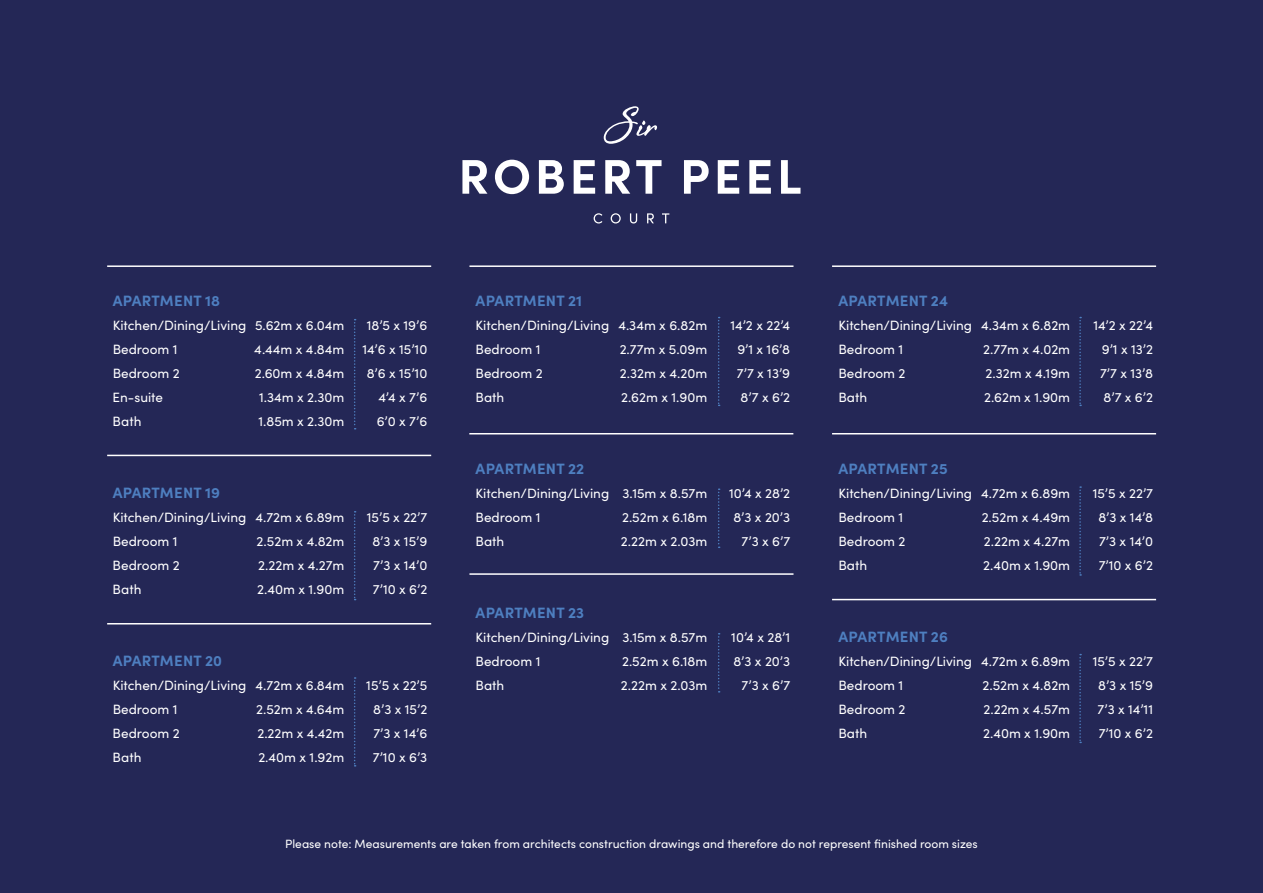
<style>
.page{position:relative;width:1263px;height:893px;background:#242756}
.page>*{position:absolute;margin:0;border:0;box-sizing:border-box;transform-origin:0 0}
.t1{font:700 15px "Sofia Pro";letter-spacing:.02em;color:#4e7fc0}
.t2{font:13.5px "Sofia Pro";color:#fff}
.t3{font:12px "Sofia Pro";color:#fff}
</style>
<div class="page">
<svg style="left:462px;top:160px;width:25px;height:34px"></svg>
<svg style="left:495px;top:160px;width:34px;height:34px"></svg>
<svg style="left:539px;top:160px;width:25px;height:34px"></svg>
<svg style="left:574px;top:160px;width:21px;height:34px"></svg>
<svg style="left:605px;top:160px;width:25px;height:34px"></svg>
<svg style="left:636px;top:160px;width:25px;height:34px"></svg>
<svg style="left:684px;top:160px;width:25px;height:34px"></svg>
<svg style="left:718px;top:160px;width:21px;height:34px"></svg>
<svg style="left:749px;top:160px;width:22px;height:34px"></svg>
<svg style="left:781px;top:160px;width:19px;height:34px"></svg>
<svg style="left:604px;top:106px;width:53px;height:38px"></svg>
<svg style="left:594px;top:213px;width:8px;height:10px"></svg>
<svg style="left:611px;top:213px;width:10px;height:10px"></svg>
<svg style="left:630px;top:213px;width:7px;height:10px"></svg>
<svg style="left:647px;top:213px;width:7px;height:10px"></svg>
<svg style="left:662px;top:213px;width:7px;height:10px"></svg>
<hr style="left:107px;top:455px;width:324px;height:1px;background:#fff">
<hr style="left:107px;top:623px;width:324px;height:1px;background:#fff">
<hr style="left:107px;top:265px;width:324px;height:2px;background:#fff">
<hr style="left:469px;top:265px;width:324px;height:2px;background:#fff">
<hr style="left:832px;top:265px;width:324px;height:2px;background:#fff">
<svg style="left:354px;top:319px;width:2px;height:110px"></svg>
<svg style="left:354px;top:511px;width:2px;height:89px"></svg>
<svg style="left:354px;top:677px;width:2px;height:89px"></svg>
<svg style="left:718px;top:633px;width:2px;height:59px"></svg>
<svg style="left:718px;top:488px;width:2px;height:60px"></svg>
<svg style="left:718px;top:317px;width:2px;height:89px"></svg>
<svg style="left:1079px;top:317px;width:2px;height:89px"></svg>
<svg style="left:1079px;top:486px;width:2px;height:90px"></svg>
<svg style="left:1079px;top:654px;width:2px;height:89px"></svg>
<hr style="left:469px;top:433px;width:324px;height:1px;background:#fff">
<hr style="left:832px;top:433px;width:324px;height:1px;background:#fff">
<hr style="left:469px;top:573px;width:324px;height:2px;background:#fff">
<hr style="left:832px;top:599px;width:324px;height:1px;background:#fff">
<p class="t1" style="left:113px;top:289px;width:109px">APARTMENT 18</p>
<p class="t2" style="left:113px;top:316px;width:233px">Kitchen/Dining/Living 5.62m x 6.04m</p>
<p class="t2" style="left:367px;top:316px;width:62px">18’5 x 19’6</p>
<p class="t2" style="left:113px;top:340px;width:66px">Bedroom 1</p>
<p class="t2" style="left:254px;top:340px;width:92px">4.44m x 4.84m</p>
<p class="t2" style="left:362px;top:340px;width:66px">14’6 x 15’10</p>
<p class="t2" style="left:113px;top:364px;width:69px">Bedroom 2</p>
<p class="t2" style="left:255px;top:364px;width:91px">2.60m x 4.84m</p>
<p class="t2" style="left:367px;top:364px;width:62px">8’6 x 15’10</p>
<p class="t2" style="left:113px;top:388px;width:52px">En-suite</p>
<p class="t2" style="left:259px;top:388px;width:87px">1.34m x 2.30m</p>
<p class="t2" style="left:378px;top:388px;width:50px">4’4 x 7’6</p>
<p class="t2" style="left:113px;top:412px;width:30px">Bath</p>
<p class="t2" style="left:258px;top:412px;width:87px">1.85m x 2.30m</p>
<p class="t2" style="left:377px;top:412px;width:52px">6’0 x 7’6</p>
<p class="t1" style="left:113px;top:481px;width:109px">APARTMENT 19</p>
<p class="t2" style="left:113px;top:508px;width:233px">Kitchen/Dining/Living 4.72m x 6.89m</p>
<p class="t2" style="left:367px;top:508px;width:62px">15’5 x 22’7</p>
<p class="t2" style="left:113px;top:532px;width:66px">Bedroom 1</p>
<p class="t2" style="left:257px;top:532px;width:89px">2.52m x 4.82m</p>
<p class="t2" style="left:372px;top:532px;width:56px">8’3 x 15’9</p>
<p class="t2" style="left:113px;top:556px;width:69px">Bedroom 2</p>
<p class="t2" style="left:258px;top:556px;width:88px">2.22m x 4.27m</p>
<p class="t2" style="left:373px;top:556px;width:56px">7’3 x 14’0</p>
<p class="t2" style="left:113px;top:580px;width:30px">Bath</p>
<p class="t2" style="left:257px;top:580px;width:89px">2.40m x 1.90m</p>
<p class="t2" style="left:373px;top:580px;width:56px">7’10 x 6’2</p>
<p class="t1" style="left:113px;top:649px;width:111px">APARTMENT 20</p>
<p class="t2" style="left:113px;top:676px;width:233px">Kitchen/Dining/Living 4.72m x 6.84m</p>
<p class="t2" style="left:366px;top:676px;width:63px">15’5 x 22’5</p>
<p class="t2" style="left:113px;top:700px;width:66px">Bedroom 1</p>
<p class="t2" style="left:256px;top:700px;width:90px">2.52m x 4.64m</p>
<p class="t2" style="left:373px;top:700px;width:56px">8’3 x 15’2</p>
<p class="t2" style="left:113px;top:724px;width:69px">Bedroom 2</p>
<p class="t2" style="left:257px;top:724px;width:89px">2.22m x 4.42m</p>
<p class="t2" style="left:373px;top:724px;width:55px">7’3 x 14’6</p>
<p class="t2" style="left:113px;top:748px;width:30px">Bath</p>
<p class="t2" style="left:258px;top:748px;width:88px">2.40m x 1.92m</p>
<p class="t2" style="left:373px;top:748px;width:56px">7’10 x 6’3</p>
<p class="t1" style="left:476px;top:289px;width:108px">APARTMENT 21</p>
<p class="t2" style="left:476px;top:316px;width:233px">Kitchen/Dining/Living 4.34m x 6.82m</p>
<p class="t2" style="left:730px;top:316px;width:61px">14’2 x 22’4</p>
<p class="t2" style="left:475px;top:340px;width:66px">Bedroom 1</p>
<p class="t2" style="left:620px;top:340px;width:89px">2.77m x 5.09m</p>
<p class="t2" style="left:737px;top:340px;width:54px">9’1 x 16’8</p>
<p class="t2" style="left:475px;top:364px;width:69px">Bedroom 2</p>
<p class="t2" style="left:620px;top:364px;width:89px">2.32m x 4.20m</p>
<p class="t2" style="left:737px;top:364px;width:55px">7’7 x 13’9</p>
<p class="t2" style="left:475px;top:388px;width:30px">Bath</p>
<p class="t2" style="left:621px;top:388px;width:88px">2.62m x 1.90m</p>
<p class="t2" style="left:741px;top:388px;width:51px">8’7 x 6’2</p>
<p class="t1" style="left:476px;top:457px;width:110px">APARTMENT 22</p>
<p class="t2" style="left:476px;top:484px;width:233px">Kitchen/Dining/Living 3.15m x 8.57m</p>
<p class="t2" style="left:729px;top:484px;width:63px">10’4 x 28’2</p>
<p class="t2" style="left:475px;top:508px;width:66px">Bedroom 1</p>
<p class="t2" style="left:622px;top:508px;width:87px">2.52m x 6.18m</p>
<p class="t2" style="left:733px;top:508px;width:58px">8’3 x 20’3</p>
<p class="t2" style="left:475px;top:532px;width:30px">Bath</p>
<p class="t2" style="left:621px;top:532px;width:88px">2.22m x 2.03m</p>
<p class="t2" style="left:742px;top:532px;width:50px">7’3 x 6’7</p>
<p class="t1" style="left:476px;top:601px;width:110px">APARTMENT 23</p>
<p class="t2" style="left:476px;top:628px;width:233px">Kitchen/Dining/Living 3.15m x 8.57m</p>
<p class="t2" style="left:731px;top:628px;width:60px">10’4 x 28’1</p>
<p class="t2" style="left:475px;top:652px;width:66px">Bedroom 1</p>
<p class="t2" style="left:622px;top:652px;width:87px">2.52m x 6.18m</p>
<p class="t2" style="left:733px;top:652px;width:58px">8’3 x 20’3</p>
<p class="t2" style="left:475px;top:676px;width:30px">Bath</p>
<p class="t2" style="left:621px;top:676px;width:88px">2.22m x 2.03m</p>
<p class="t2" style="left:742px;top:676px;width:50px">7’3 x 6’7</p>
<p class="t1" style="left:838px;top:289px;width:111px">APARTMENT 24</p>
<p class="t2" style="left:838px;top:316px;width:233px">Kitchen/Dining/Living 4.34m x 6.82m</p>
<p class="t2" style="left:1093px;top:316px;width:61px">14’2 x 22’4</p>
<p class="t2" style="left:838px;top:340px;width:66px">Bedroom 1</p>
<p class="t2" style="left:983px;top:340px;width:88px">2.77m x 4.02m</p>
<p class="t2" style="left:1102px;top:340px;width:53px">9’1 x 13’2</p>
<p class="t2" style="left:838px;top:364px;width:69px">Bedroom 2</p>
<p class="t2" style="left:985px;top:364px;width:86px">2.32m x 4.19m</p>
<p class="t2" style="left:1100px;top:364px;width:55px">7’7 x 13’8</p>
<p class="t2" style="left:838px;top:388px;width:30px">Bath</p>
<p class="t2" style="left:984px;top:388px;width:88px">2.62m x 1.90m</p>
<p class="t2" style="left:1103px;top:388px;width:51px">8’7 x 6’2</p>
<p class="t1" style="left:838px;top:457px;width:111px">APARTMENT 25</p>
<p class="t2" style="left:838px;top:484px;width:233px">Kitchen/Dining/Living 4.72m x 6.89m</p>
<p class="t2" style="left:1093px;top:484px;width:62px">15’5 x 22’7</p>
<p class="t2" style="left:838px;top:508px;width:66px">Bedroom 1</p>
<p class="t2" style="left:982px;top:508px;width:90px">2.52m x 4.49m</p>
<p class="t2" style="left:1098px;top:508px;width:56px">8’3 x 14’8</p>
<p class="t2" style="left:838px;top:532px;width:69px">Bedroom 2</p>
<p class="t2" style="left:984px;top:532px;width:88px">2.22m x 4.27m</p>
<p class="t2" style="left:1099px;top:532px;width:56px">7’3 x 14’0</p>
<p class="t2" style="left:838px;top:556px;width:30px">Bath</p>
<p class="t2" style="left:983px;top:556px;width:89px">2.40m x 1.90m</p>
<p class="t2" style="left:1099px;top:556px;width:56px">7’10 x 6’2</p>
<p class="t1" style="left:838px;top:625px;width:111px">APARTMENT 26</p>
<p class="t2" style="left:838px;top:652px;width:233px">Kitchen/Dining/Living 4.72m x 6.89m</p>
<p class="t2" style="left:1093px;top:652px;width:62px">15’5 x 22’7</p>
<p class="t2" style="left:838px;top:676px;width:66px">Bedroom 1</p>
<p class="t2" style="left:982px;top:676px;width:89px">2.52m x 4.82m</p>
<p class="t2" style="left:1098px;top:676px;width:56px">8’3 x 15’9</p>
<p class="t2" style="left:838px;top:700px;width:69px">Bedroom 2</p>
<p class="t2" style="left:983px;top:700px;width:88px">2.22m x 4.57m</p>
<p class="t2" style="left:1097px;top:700px;width:57px">7’3 x 14’11</p>
<p class="t2" style="left:838px;top:724px;width:30px">Bath</p>
<p class="t2" style="left:983px;top:724px;width:89px">2.40m x 1.90m</p>
<p class="t2" style="left:1099px;top:724px;width:56px">7’10 x 6’2</p>
<p class="t3" style="left:285px;top:835px;width:694px">Please note: Measurements are taken from architects construction drawings and therefore do not represent finished room sizes</p>
</div>
